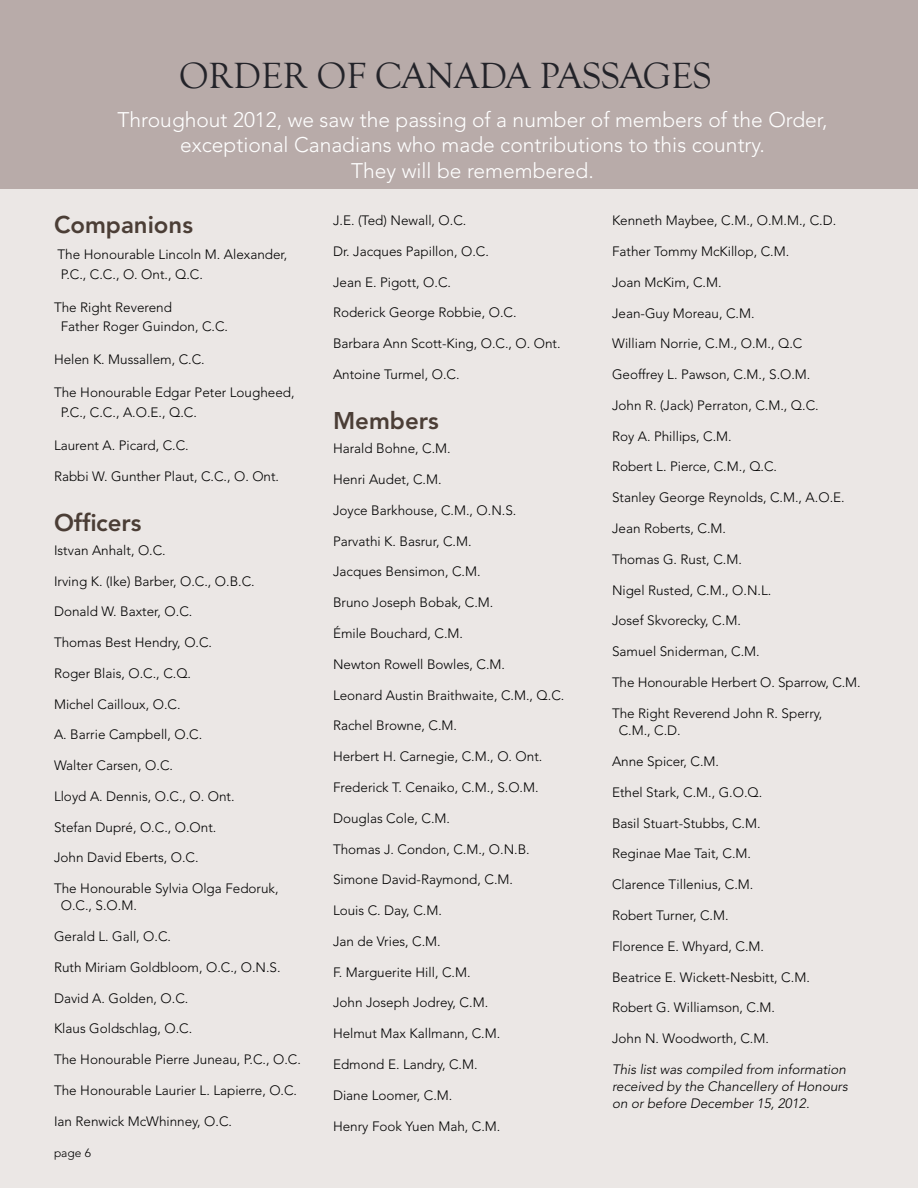
<style>
.page{position:relative;width:918px;height:1188px;background:#ebe7e5}
.page>*{position:absolute;margin:0;border:0;box-sizing:border-box;transform-origin:0 0}
.New_Appointments_Tit{font:37.5px "Goudy Old Style T";color:#232329}
.Order_of_Can_Header{font:800 24px "Avenir LT Std";color:#4b3e36}
.New_Appointments_Sub{font:300 21px/25.5px "Avenir LT Std";color:#fff;text-align:center}
.Order_of_Canada_Body{font:300 13.5px/19.5px "Avenir LT Std";color:#000}
.Order_of_Canada_Body-2{font:italic 300 13.5px/17.2px "Avenir LT Std";color:#000}
.t1{font:300 12px "Avenir LT Std";color:#000}
</style>
<div class="page">
<div style="left:0;top:0;width:918px;height:189px;background:#b8aba9"></div>
<p class="New_Appointments_Tit" style="left:179px;top:55px;width:534px">ORDER OF CANADA PASSAGES</p>
<p class="New_Appointments_Sub" style="left:118px;top:107px;width:711px">Throughout 2012, we saw the passing of a number of members of the Order, exceptional Canadians who made contributions to this country.<br>They will be remembered.</p>
<p class="Order_of_Can_Header" style="left:54px;top:211px;width:141px">Companions</p>
<p class="Order_of_Canada_Body" style="left:58px;top:245px;width:231px">The Honourable Lincoln M. Alexander,<br>P.C., C.C., O. Ont., Q.C.</p>
<p class="Order_of_Canada_Body" style="left:61px;top:297px;width:169px;text-indent:-7px">The Right Reverend<br>Father Roger Guindon, C.C.</p>
<p class="Order_of_Canada_Body" style="left:54px;top:350px;width:152px">Helen K. Mussallem, C.C.</p>
<p class="Order_of_Canada_Body" style="left:61px;top:383px;width:235px;text-indent:-7px">The Honourable Edgar Peter Lougheed,<br>P.C., C.C., A.O.E., Q.C.</p>
<p class="Order_of_Canada_Body" style="left:54px;top:435px;width:136px">Laurent A. Picard, C.C.</p>
<p class="Order_of_Canada_Body" style="left:54px;top:466px;width:227px">Rabbi W. Gunther Plaut, C.C., O. Ont.</p>
<p class="Order_of_Can_Header" style="left:54px;top:508px;width:89px">Officers</p>
<p class="Order_of_Canada_Body" style="left:54px;top:540px;width:113px">Istvan Anhalt, O.C.</p>
<p class="Order_of_Canada_Body" style="left:54px;top:571px;width:202px">Irving K. (Ike) Barber, O.C., O.B.C.</p>
<p class="Order_of_Canada_Body" style="left:54px;top:602px;width:140px">Donald W. Baxter, O.C.</p>
<p class="Order_of_Canada_Body" style="left:54px;top:633px;width:160px">Thomas Best Hendry, O.C.</p>
<p class="Order_of_Canada_Body" style="left:54px;top:663px;width:139px">Roger Blais, O.C., C.Q.</p>
<p class="Order_of_Canada_Body" style="left:54px;top:694px;width:128px">Michel Cailloux, O.C.</p>
<p class="Order_of_Canada_Body" style="left:54px;top:725px;width:150px">A. Barrie Campbell, O.C.</p>
<p class="Order_of_Canada_Body" style="left:54px;top:756px;width:121px">Walter Carsen, O.C.</p>
<p class="Order_of_Canada_Body" style="left:54px;top:786px;width:182px">Lloyd A. Dennis, O.C., O. Ont.</p>
<p class="Order_of_Canada_Body" style="left:54px;top:817px;width:164px">Stefan Dupré, O.C., O.Ont.</p>
<p class="Order_of_Canada_Body" style="left:54px;top:848px;width:146px">John David Eberts, O.C.</p>
<p class="Order_of_Canada_Body" style="left:61px;top:880px;width:219px;line-height:17.2px;text-indent:-7px">The Honourable Sylvia Olga Fedoruk,<br>O.C., S.O.M.</p>
<p class="Order_of_Canada_Body" style="left:54px;top:927px;width:119px">Gerald L. Gall, O.C.</p>
<p class="Order_of_Canada_Body" style="left:54px;top:957px;width:228px">Ruth Miriam Goldbloom, O.C., O.N.S.</p>
<p class="Order_of_Canada_Body" style="left:54px;top:988px;width:136px">David A. Golden, O.C.</p>
<p class="Order_of_Canada_Body" style="left:54px;top:1019px;width:140px">Klaus Goldschlag, O.C.</p>
<p class="Order_of_Canada_Body" style="left:54px;top:1050px;width:248px">The Honourable Pierre Juneau, P.C., O.C.</p>
<p class="Order_of_Canada_Body" style="left:54px;top:1080px;width:245px">The Honourable Laurier L. Lapierre, O.C.</p>
<p class="Order_of_Canada_Body" style="left:54px;top:1111px;width:180px">Ian Renwick McWhinney, O.C.</p>
<p class="t1" style="left:54px;top:1145px;width:38px">page 6</p>
<p class="Order_of_Canada_Body" style="left:333px;top:211px;width:135px">J.E. (Ted) Newall, O.C.</p>
<p class="Order_of_Canada_Body" style="left:333px;top:242px;width:157px">Dr. Jacques Papillon, O.C.</p>
<p class="Order_of_Canada_Body" style="left:333px;top:272px;width:120px">Jean E. Pigott, O.C.</p>
<p class="Order_of_Canada_Body" style="left:333px;top:303px;width:185px">Roderick George Robbie, O.C.</p>
<p class="Order_of_Canada_Body" style="left:333px;top:334px;width:229px">Barbara Ann Scott-King, O.C., O. Ont.</p>
<p class="Order_of_Canada_Body" style="left:333px;top:365px;width:128px">Antoine Turmel, O.C.</p>
<p class="Order_of_Can_Header" style="left:333px;top:407px;width:107px">Members</p>
<p class="Order_of_Canada_Body" style="left:333px;top:439px;width:119px">Harald Bohne, C.M.</p>
<p class="Order_of_Canada_Body" style="left:333px;top:470px;width:110px">Henri Audet, C.M.</p>
<p class="Order_of_Canada_Body" style="left:333px;top:500px;width:185px">Joyce Barkhouse, C.M., O.N.S.</p>
<p class="Order_of_Canada_Body" style="left:333px;top:531px;width:140px">Parvathi K. Basrur, C.M.</p>
<p class="Order_of_Canada_Body" style="left:333px;top:562px;width:149px">Jacques Bensimon, C.M.</p>
<p class="Order_of_Canada_Body" style="left:333px;top:593px;width:162px">Bruno Joseph Bobak, C.M.</p>
<p class="Order_of_Canada_Body" style="left:333px;top:624px;width:132px">Émile Bouchard, C.M.</p>
<p class="Order_of_Canada_Body" style="left:333px;top:654px;width:174px">Newton Rowell Bowles, C.M.</p>
<p class="Order_of_Canada_Body" style="left:333px;top:685px;width:233px">Leonard Austin Braithwaite, C.M., Q.C.</p>
<p class="Order_of_Canada_Body" style="left:333px;top:716px;width:126px">Rachel Browne, C.M.</p>
<p class="Order_of_Canada_Body" style="left:333px;top:747px;width:211px">Herbert H. Carnegie, C.M., O. Ont.</p>
<p class="Order_of_Canada_Body" style="left:333px;top:778px;width:207px">Frederick T. Cenaiko, C.M., S.O.M.</p>
<p class="Order_of_Canada_Body" style="left:333px;top:808px;width:119px">Douglas Cole, C.M.</p>
<p class="Order_of_Canada_Body" style="left:333px;top:839px;width:198px">Thomas J. Condon, C.M., O.N.B.</p>
<p class="Order_of_Canada_Body" style="left:333px;top:870px;width:182px">Simone David-Raymond, C.M.</p>
<p class="Order_of_Canada_Body" style="left:333px;top:901px;width:110px">Louis C. Day, C.M.</p>
<p class="Order_of_Canada_Body" style="left:333px;top:932px;width:109px">Jan de Vries, C.M.</p>
<p class="Order_of_Canada_Body" style="left:333px;top:962px;width:139px">F. Marguerite Hill, C.M.</p>
<p class="Order_of_Canada_Body" style="left:333px;top:993px;width:157px">John Joseph Jodrey, C.M.</p>
<p class="Order_of_Canada_Body" style="left:333px;top:1024px;width:169px">Helmut Max Kallmann, C.M.</p>
<p class="Order_of_Canada_Body" style="left:333px;top:1055px;width:146px">Edmond E. Landry, C.M.</p>
<p class="Order_of_Canada_Body" style="left:333px;top:1086px;width:121px">Diane Loomer, C.M.</p>
<p class="Order_of_Canada_Body" style="left:333px;top:1116px;width:169px">Henry Fook Yuen Mah, C.M.</p>
<p class="Order_of_Canada_Body" style="left:612px;top:211px;width:226px">Kenneth Maybee, C.M., O.M.M., C.D.</p>
<p class="Order_of_Canada_Body" style="left:612px;top:242px;width:179px">Father Tommy McKillop, C.M.</p>
<p class="Order_of_Canada_Body" style="left:612px;top:272px;width:111px">Joan McKim, C.M.</p>
<p class="Order_of_Canada_Body" style="left:612px;top:303px;width:144px">Jean-Guy Moreau, C.M.</p>
<p class="Order_of_Canada_Body" style="left:612px;top:334px;width:192px">William Norrie, C.M., O.M., Q.C</p>
<p class="Order_of_Canada_Body" style="left:612px;top:365px;width:200px">Geoffrey L. Pawson, C.M., S.O.M.</p>
<p class="Order_of_Canada_Body" style="left:612px;top:396px;width:208px">John R. (Jack) Perraton, C.M., Q.C.</p>
<p class="Order_of_Canada_Body" style="left:612px;top:426px;width:121px">Roy A. Phillips, C.M.</p>
<p class="Order_of_Canada_Body" style="left:612px;top:457px;width:167px">Robert L. Pierce, C.M., Q.C.</p>
<p class="Order_of_Canada_Body" style="left:612px;top:488px;width:234px">Stanley George Reynolds, C.M., A.O.E.</p>
<p class="Order_of_Canada_Body" style="left:612px;top:519px;width:116px">Jean Roberts, C.M.</p>
<p class="Order_of_Canada_Body" style="left:612px;top:550px;width:131px">Thomas G. Rust, C.M.</p>
<p class="Order_of_Canada_Body" style="left:612px;top:580px;width:161px">Nigel Rusted, C.M., O.N.L.</p>
<p class="Order_of_Canada_Body" style="left:612px;top:611px;width:130px">Josef Skvorecky, C.M.</p>
<p class="Order_of_Canada_Body" style="left:612px;top:642px;width:149px">Samuel Sniderman, C.M.</p>
<p class="Order_of_Canada_Body" style="left:612px;top:673px;width:250px">The Honourable Herbert O. Sparrow, C.M.</p>
<p class="Order_of_Canada_Body" style="left:619px;top:705px;width:205px;line-height:17.2px;text-indent:-7px">The Right Reverend John R. Sperry,<br>C.M., C.D.</p>
<p class="Order_of_Canada_Body" style="left:612px;top:752px;width:109px">Anne Spicer, C.M.</p>
<p class="Order_of_Canada_Body" style="left:612px;top:782px;width:152px">Ethel Stark, C.M., G.O.Q.</p>
<p class="Order_of_Canada_Body" style="left:612px;top:813px;width:150px">Basil Stuart-Stubbs, C.M.</p>
<p class="Order_of_Canada_Body" style="left:612px;top:844px;width:141px">Reginae Mae Tait, C.M.</p>
<p class="Order_of_Canada_Body" style="left:612px;top:875px;width:143px">Clarence Tillenius, C.M.</p>
<p class="Order_of_Canada_Body" style="left:612px;top:906px;width:118px">Robert Turner, C.M.</p>
<p class="Order_of_Canada_Body" style="left:612px;top:936px;width:154px">Florence E. Whyard, C.M.</p>
<p class="Order_of_Canada_Body" style="left:612px;top:967px;width:199px">Beatrice E. Wickett-Nesbitt, C.M.</p>
<p class="Order_of_Canada_Body" style="left:612px;top:998px;width:165px">Robert G. Williamson, C.M.</p>
<p class="Order_of_Canada_Body" style="left:612px;top:1029px;width:158px">John N. Woodworth, C.M.</p>
<p class="Order_of_Canada_Body-2" style="left:612px;top:1061px;width:237px">This list was compiled from information received by the Chancellery of Honours on or before December 15, 2012.</p>
</div>
